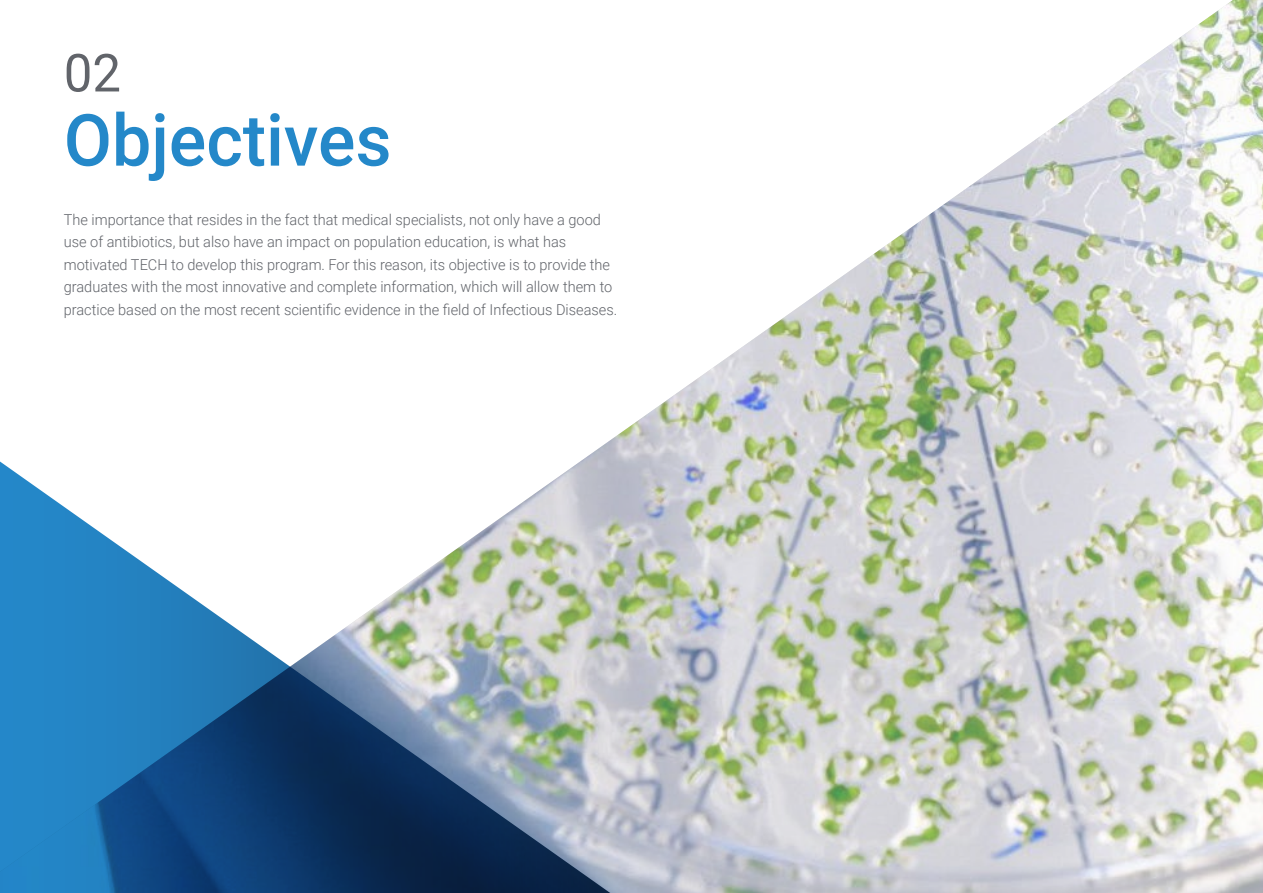
<style>
.page{position:relative;width:1263px;height:893px;background:#fff}
.page>*{position:absolute;margin:0;border:0;box-sizing:border-box;transform-origin:0 0}
.t1{font:500 72px "Roboto";color:#2488c9}
.t2{font:52.5px "Roboto";color:#61646a}
.t3{font:300 15px/22.5px "Roboto";color:#61646a}
</style>
<div class="page">
<img style="left:602px;top:0;width:661px;height:893px">
<svg style="left:0;top:446px;width:640px;height:447px"></svg>
<h2 class="t2" style="left:64px;top:36px;width:59px">02</h2>
<h1 class="t1" style="left:64px;top:90px;width:329px">Objectives</h1>
<p class="t3" style="left:64px;top:208px;width:555px">The importance that resides in the fact that medical specialists, not only have a good use of antibiotics, but also have an impact on population education, is what has motivated TECH to develop this program. For this reason, its objective is to provide the graduates with the most innovative and complete information, which will allow them to practice based on the most recent scientific evidence in the field of Infectious Diseases.</p>
</div>
